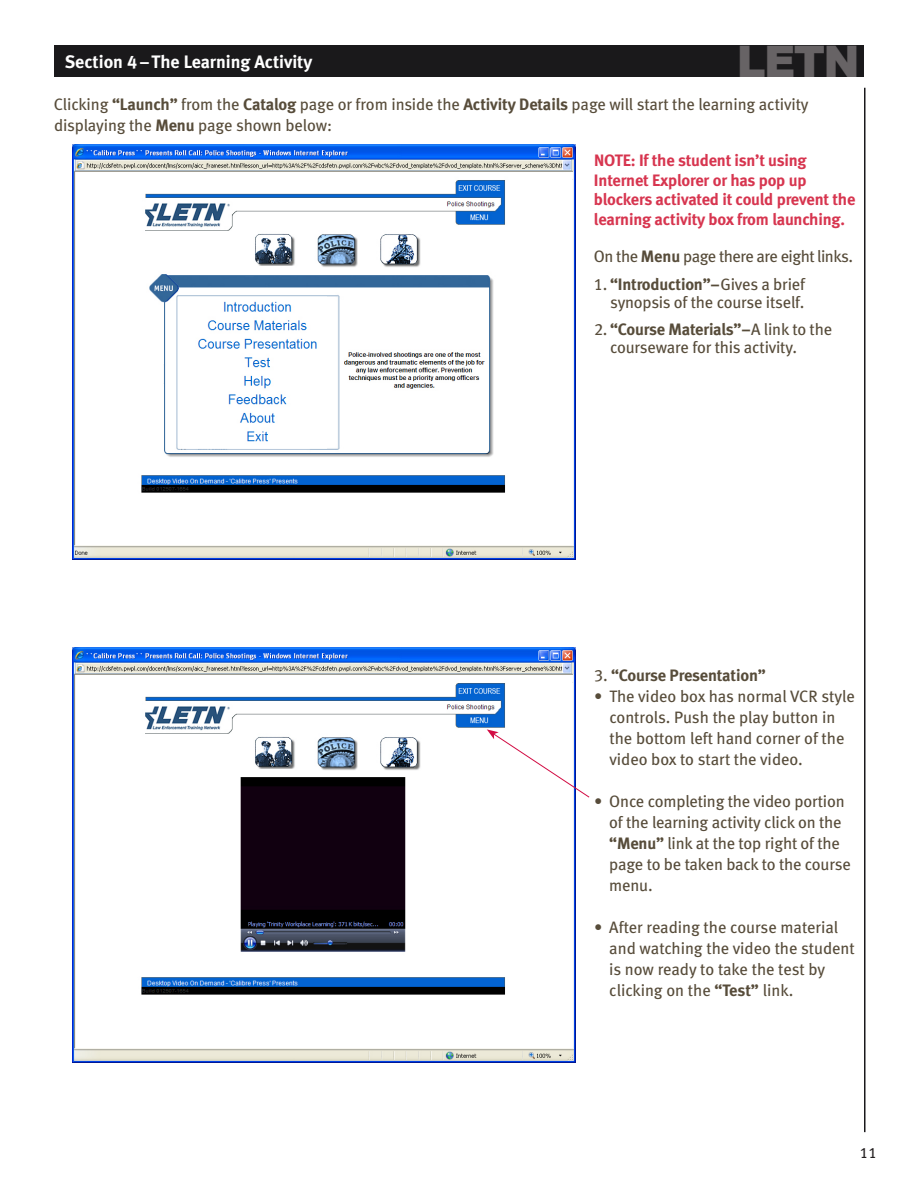
<style>
.page{position:relative;width:918px;height:1188px;background:#fff}
.page>*{position:absolute;margin:0;border:0;box-sizing:border-box;transform-origin:0 0}
.t1{font:900 43.5px "Arial";color:#676365}
.t2{font:18px "Meta Bold LF";color:#fff}
.t3{font:16.5px/21px "Meta Book LF";letter-spacing:-.01em;color:#574c3a}
.t4{font:16.5px/19.5px "Meta Bold LF";letter-spacing:-.01em;color:#d7354f}
.t5{font:16.5px "Meta Bold LF";letter-spacing:-.01em;color:#574c3a}
.t6{font:16.5px "Meta Book LF";letter-spacing:-.03em;color:#574c3a}
.t7{font:15px "Meta Book LF";color:#231f20}
.s1{font-family:"Meta Bold LF"}
.s2{font-family:"Meta Book LF"}
</style>
<div class="page">
<div style="left:54px;top:45px;width:810px;height:32px;background:#1a191b"></div>
<hr style="left:864px;top:88px;width:2px;height:1044px;background:#1a191b">
<img style="left:73px;top:144px;width:503px;height:416px">
<img style="left:73px;top:647px;width:503px;height:416px">
<svg style="left:487px;top:729px;width:103px;height:69px"></svg>
<p class="t2" style="left:65px;top:51px;width:249px">Section 4 – The Learning Activity</p>
<h1 class="t1" style="left:737px;top:37px;width:124px">LETN</h1>
<p class="t3" style="left:54px;top:93px;width:756px">Clicking <span class="s1">“Launch”</span> from the <span class="s1">Catalog</span> page or from inside the <span class="s1">Activity Details</span> page will start the learning activity displaying the <span class="s1">Menu</span> page shown below:</p>
<p class="t4" style="left:594px;top:151px;width:263px">NOTE: If the student isn’t using Internet Explorer or has pop up blockers activated it could prevent the learning activity box from launching.</p>
<p class="t6" style="left:594px;top:247px;width:261px">On the <span class="s1">Menu</span> page there are eight links.</p>
<p class="t5" style="left:594px;top:274px;width:213px"><span class="s2">1.</span> “Introduction”– <span class="s2">Gives a brief</span></p>
<p class="t3" style="left:610px;top:291px;width:196px">synopsis of the course itself.</p>
<p class="t5" style="left:594px;top:319px;width:240px"><span class="s2">2.</span> “Course Materials”– <span class="s2">A link to the</span></p>
<p class="t3" style="left:610px;top:336px;width:189px">courseware for this activity.</p>
<p class="t5" style="left:594px;top:665px;width:173px"><span class="s2">3.</span> “Course Presentation”</p>
<p class="t3" style="left:609px;top:685px;width:247px;text-indent:-15px">• The video box has normal VCR style controls. Push the play button in the bottom left hand corner of the video box to start the video.</p>
<p class="t3" style="left:609px;top:790px;width:243px;text-indent:-15px">• Once completing the video portion of the learning activity click on the <span class="s1">“Menu”</span> link at the top right of the page to be taken back to the course menu.</p>
<p class="t3" style="left:609px;top:916px;width:247px;text-indent:-15px">• After reading the course material and watching the video the student is now ready to take the test by clicking on the <span class="s1">“Test”</span> link.</p>
<p class="t7" style="left:860px;top:1144px;width:18px">11</p>
</div>
